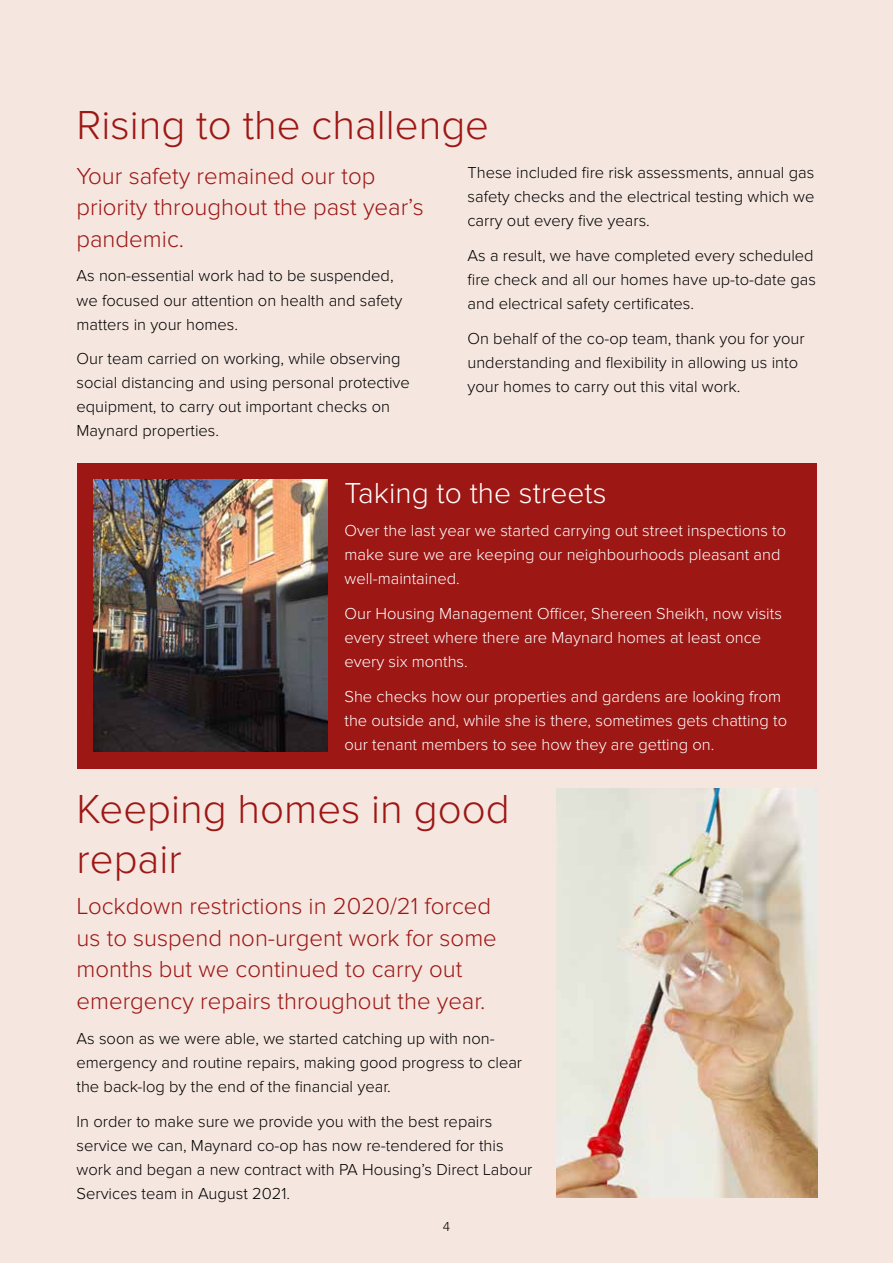
<style>
.page{position:relative;width:893px;height:1263px;background:#f5e6e0}
.page>*{position:absolute;margin:0;border:0;box-sizing:border-box;transform-origin:0 0}
.t1{font:300 42px/50.1px "Proxima Nova";color:#9d1714}
.t2{font:300 30px "Proxima Nova";color:#fff}
.t3{font:300 24px/31.5px "Proxima Nova";color:#9d1714}
.t4{font:300 16.5px/24px "Proxima Nova";color:#000}
.t5{font:300 16.5px/24px "Proxima Nova";color:#fff}
.t6{font:300 13.5px "Proxima Nova";color:#000}
</style>
<div class="page">
<div style="left:76px;top:463px;width:740px;height:305px;background:#9d1714"></div>
<img style="left:556px;top:788px;width:262px;height:410px">
<img style="left:94px;top:480px;width:233px;height:271px">
<h1 class="t1" style="left:77px;top:101px;width:414px">Rising to the challenge</h1>
<h3 class="t3" style="left:77px;top:160px;width:349px">Your safety remained our top priority throughout the past year’s pandemic.</h3>
<p class="t4" style="left:77px;top:264px;width:327px">As non-essential work had to be suspended, we focused our attention on health and safety matters in your homes.</p>
<p class="t4" style="left:77px;top:347px;width:335px">Our team carried on working, while observing social distancing and using personal protective equipment, to carry out important checks on Maynard properties.</p>
<p class="t4" style="left:467px;top:160px;width:348px;text-align:justify">These included fire risk assessments, annual gas safety checks and the electrical testing which we carry out every five years.</p>
<p class="t4" style="left:467px;top:243px;width:350px">As a result, we have completed every scheduled fire check and all our homes have up-to-date gas and electrical safety certificates.</p>
<p class="t4" style="left:467px;top:326px;width:339px">On behalf of the co-op team, thank you for your understanding and flexibility in allowing us into your homes to carry out this vital work.</p>
<h2 class="t2" style="left:344px;top:476px;width:264px">Taking to the streets</h2>
<p class="t5" style="left:344px;top:519px;width:443px">Over the last year we started carrying out street inspections to make sure we are keeping our neighbourhoods pleasant and well-maintained.</p>
<p class="t5" style="left:344px;top:602px;width:439px">Our Housing Management Officer, Shereen Sheikh, now visits every street where there are Maynard homes at least once every six months.</p>
<p class="t5" style="left:344px;top:685px;width:444px">She checks how our properties and gardens are looking from the outside and, while she is there, sometimes gets chatting to our tenant members to see how they are getting on.</p>
<h1 class="t1" style="left:77px;top:784px;width:435px">Keeping homes in good repair</h1>
<h3 class="t3" style="left:77px;top:891px;width:422px">Lockdown restrictions in 2020/21 forced us to suspend non-urgent work for some months but we continued to carry out emergency repairs throughout the year.</h3>
<p class="t4" style="left:77px;top:1026px;width:447px">As soon as we were able, we started catching up with non&shy;emergency and routine repairs, making good progress to clear the back-log by the end of the financial year.</p>
<p class="t4" style="left:77px;top:1109px;width:457px">In order to make sure we provide you with the best repairs service we can, Maynard co-op has now re-tendered for this work and began a new contract with PA Housing’s Direct Labour Services team in August 2021.</p>
<p class="t6" style="left:443px;top:1219px;width:9px">4</p>
</div>
